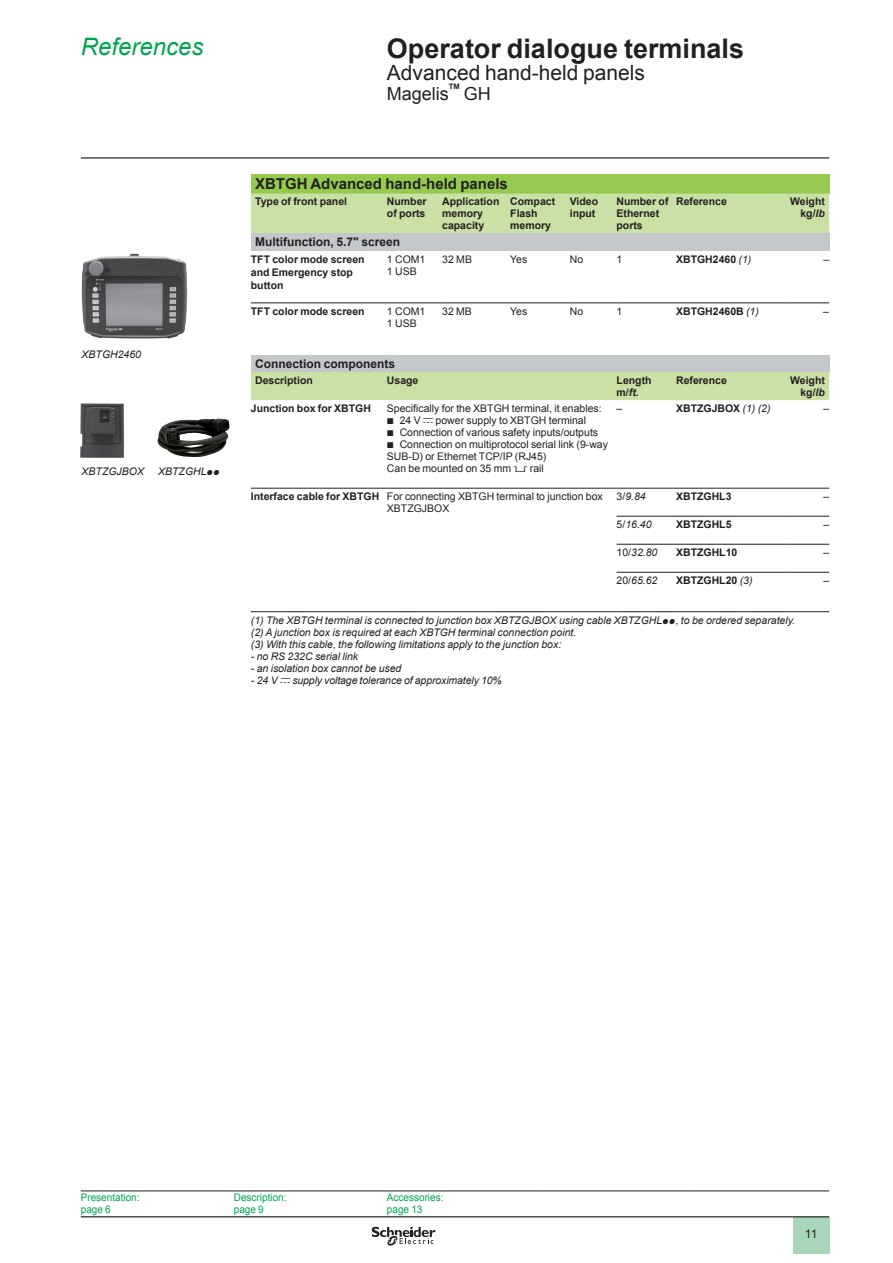
<style>
.page{position:relative;width:893px;height:1263px;background:#fff}
.page>*{position:absolute;margin:0;border:0;box-sizing:border-box;transform-origin:0 0}
.t1{font:700 27px "Arial";color:#231f20}
.t2{font:italic 24px "Arial";color:#00a54f}
.t3{font:21px "Arial";color:#231f20}
.t4{font:18px "Arial";color:#231f20}
.t5{font:700 15px "Arial";color:#231f20}
.t6{font:700 12px "Arial";color:#231f20}
.t7{font:12px "Arial";color:#231f20}
.t8{font:italic 10.5px/12px "Arial";color:#231f20}
.t9{font:700 10.5px/12px "Arial";color:#231f20}
.t10{font:10.5px/12px "Arial";color:#231f20}
.t11{font:10.5px/12px "Arial";color:#00a54f;scale:.95 1}
.t12{font:700 7.5px "Arial";color:#231f20}
.s1{font-family:"Graph Schneider"}
.s2{font-style:italic}
.s3{font-weight:400;font-style:italic}
.s4{font-weight:700}
.s5{font-style:normal}
</style>
<div class="page">
<hr style="left:81px;top:157px;width:748px;height:2px;background:#231f20">
<div style="left:793px;top:1217px;width:36px;height:37px;background:#a7d7b8"></div>
<hr style="left:81px;top:1216px;width:748px;height:1px;background:#231f20">
<svg style="left:372px;top:1226px;width:63px;height:20px"></svg>
<div style="left:251px;top:174px;width:578px;height:20px;background:#96ca4e"></div>
<div style="left:251px;top:194px;width:578px;height:40px;background:#c9e1a4"></div>
<div style="left:251px;top:234px;width:578px;height:17px;background:#c5c8cb"></div>
<hr style="left:251px;top:303px;width:136px;height:1px;background:#231f20">
<hr style="left:387px;top:303px;width:55px;height:1px;background:#231f20">
<hr style="left:442px;top:303px;width:68px;height:1px;background:#231f20">
<hr style="left:510px;top:303px;width:60px;height:1px;background:#231f20">
<hr style="left:570px;top:303px;width:47px;height:1px;background:#231f20">
<hr style="left:617px;top:303px;width:59px;height:1px;background:#231f20">
<hr style="left:676px;top:303px;width:111px;height:1px;background:#231f20">
<hr style="left:787px;top:303px;width:42px;height:1px;background:#231f20">
<div style="left:251px;top:355px;width:578px;height:17px;background:#c5c8cb"></div>
<div style="left:251px;top:372px;width:578px;height:28px;background:#c9e1a4"></div>
<svg style="left:251px;top:400px;width:578px;height:213px"></svg>
<hr style="left:251px;top:488px;width:136px;height:1px;background:#231f20">
<hr style="left:387px;top:488px;width:230px;height:1px;background:#231f20">
<hr style="left:617px;top:488px;width:59px;height:1px;background:#231f20">
<hr style="left:676px;top:488px;width:111px;height:1px;background:#231f20">
<hr style="left:787px;top:488px;width:42px;height:1px;background:#231f20">
<hr style="left:787px;top:516px;width:42px;height:1px;background:#231f20">
<hr style="left:787px;top:544px;width:42px;height:1px;background:#231f20">
<hr style="left:787px;top:572px;width:42px;height:1px;background:#231f20">
<hr style="left:676px;top:516px;width:111px;height:1px;background:#231f20">
<hr style="left:676px;top:544px;width:111px;height:1px;background:#231f20">
<hr style="left:676px;top:572px;width:111px;height:1px;background:#231f20">
<hr style="left:617px;top:572px;width:59px;height:1px;background:#231f20">
<hr style="left:617px;top:516px;width:59px;height:1px;background:#231f20">
<hr style="left:617px;top:544px;width:59px;height:1px;background:#231f20">
<hr style="left:251px;top:611px;width:136px;height:1px;background:#231f20">
<hr style="left:387px;top:611px;width:230px;height:1px;background:#231f20">
<hr style="left:617px;top:611px;width:59px;height:1px;background:#231f20">
<hr style="left:676px;top:611px;width:111px;height:1px;background:#231f20">
<hr style="left:787px;top:611px;width:42px;height:1px;background:#231f20">
<img style="left:82px;top:254px;width:106px;height:85px">
<img style="left:81px;top:403px;width:42px;height:55px">
<img style="left:157px;top:418px;width:73px;height:39px">
<hr style="left:693px;top:1191px;width:136px;height:1px;background:#231f20">
<hr style="left:81px;top:1191px;width:153px;height:1px;background:#231f20">
<hr style="left:234px;top:1191px;width:153px;height:1px;background:#231f20">
<hr style="left:387px;top:1191px;width:153px;height:1px;background:#231f20">
<hr style="left:540px;top:1191px;width:153px;height:1px;background:#231f20">
<svg style="left:514px;top:466px;width:13px;height:6px"></svg>
<h2 class="t2" style="left:81px;top:31px;width:124px">References</h2>
<h1 class="t1" style="left:387px;top:30px;width:359px">Operator dialogue terminals</h1>
<h3 class="t3" style="left:387px;top:59px;width:260px">Advanced hand-held panels</h3>
<h3 class="t4" style="left:387px;top:81px;width:64px">Magelis</h3>
<p class="t12" style="left:449px;top:82px;width:12px">TM</p>
<h3 class="t4" style="left:464px;top:81px;width:28px">GH</h3>
<p class="t8" style="left:82px;top:348px;width:61px">XBTGH2460</p>
<p class="t8" style="left:82px;top:465px;width:64px">XBTZGJBOX</p>
<p class="t8" style="left:158px;top:465px;width:63px">XBTZGHL<span class="s1">pp</span></p>
<h3 class="t5" style="left:255px;top:174px;width:254px">XBTGH Advanced hand-held panels</h3>
<p class="t9" style="left:255px;top:196px;width:93px">Type of front panel</p>
<p class="t9" style="left:387px;top:196px;width:41px">Number of ports</p>
<p class="t9" style="left:442px;top:196px;width:59px">Application memory capacity</p>
<p class="t9" style="left:510px;top:196px;width:46px">Compact<br>Flash memory</p>
<p class="t9" style="left:570px;top:196px;width:30px">Video input</p>
<p class="t9" style="left:617px;top:196px;width:53px">Number of<br>Ethernet ports</p>
<p class="t9" style="left:676px;top:196px;width:52px">Reference</p>
<p class="t9" style="left:790px;top:196px;width:36px;text-align:right">Weight kg/<span class="s2">lb</span></p>
<p class="t6" style="left:255px;top:234px;width:147px">Multifunction, 5.7" screen</p>
<p class="t9" style="left:251px;top:253px;width:115px;line-height:13.4px">TFT color mode screen and Emergency stop button</p>
<p class="t10" style="left:387px;top:253px;width:40px">1 COM1<br>1 USB</p>
<p class="t10" style="left:442px;top:253px;width:31px">32 MB</p>
<p class="t10" style="left:510px;top:253px;width:19px">Yes</p>
<p class="t10" style="left:570px;top:253px;width:15px">No</p>
<p class="t10" style="left:617px;top:253px;width:7px">1</p>
<p class="t9" style="left:676px;top:253px;width:77px">XBTGH2460 <span class="s3">(1)</span></p>
<p class="t10" style="left:823px;top:253px;width:7px">–</p>
<p class="t9" style="left:251px;top:305px;width:115px">TFT color mode screen</p>
<p class="t10" style="left:387px;top:305px;width:40px">1 COM1<br>1 USB</p>
<p class="t10" style="left:442px;top:305px;width:31px">32 MB</p>
<p class="t10" style="left:510px;top:305px;width:19px">Yes</p>
<p class="t10" style="left:570px;top:305px;width:15px">No</p>
<p class="t10" style="left:616px;top:305px;width:7px">1</p>
<p class="t9" style="left:676px;top:305px;width:84px">XBTGH2460B <span class="s3">(1)</span></p>
<p class="t10" style="left:823px;top:305px;width:7px">–</p>
<p class="t6" style="left:255px;top:356px;width:142px">Connection components</p>
<p class="t9" style="left:255px;top:375px;width:59px">Description</p>
<p class="t9" style="left:387px;top:375px;width:33px">Usage</p>
<p class="t9" style="left:617px;top:375px;width:36px">Length m/<span class="s2">ft.</span></p>
<p class="t9" style="left:676px;top:375px;width:52px">Reference</p>
<p class="t9" style="left:790px;top:375px;width:36px;text-align:right">Weight kg/<span class="s2">lb</span></p>
<p class="t9" style="left:251px;top:403px;width:122px">Junction box for XBTGH</p>
<p class="t10" style="left:387px;top:402px;width:223px">Specifically for the XBTGH terminal, it enables: <span class="s1">b</span> 24 V <span class="s1">c</span> power supply to XBTGH terminal<br><span class="s1">b</span> Connection of various safety inputs/outputs<br><span class="s1">b</span> Connection on multiprotocol serial link (9-way SUB-D) or Ethernet TCP/IP (RJ45)<br>Can be mounted on 35 mm</p>
<p class="t10" style="left:617px;top:402px;width:7px">–</p>
<p class="t9" style="left:676px;top:403px;width:96px">XBTZGJBOX <span class="s3">(1) (2)</span></p>
<p class="t10" style="left:823px;top:402px;width:7px">–</p>
<p class="t10" style="left:530px;top:462px;width:15px">rail</p>
<p class="t10" style="left:387px;top:490px;width:217px;text-indent:-136px"><span class="s4">Interface cable for XBTGH</span> For connecting XBTGH terminal to junction box<br>XBTZGJBOX</p>
<p class="t8" style="left:617px;top:490px;width:31px"><span class="s5">3/</span>9. 84</p>
<p class="t9" style="left:676px;top:491px;width:57px">XBTZGHL3</p>
<p class="t10" style="left:823px;top:490px;width:7px">–</p>
<p class="t8" style="left:617px;top:518px;width:37px"><span class="s5">5/</span>16.40</p>
<p class="t9" style="left:676px;top:519px;width:57px">XBTZGHL5</p>
<p class="t10" style="left:823px;top:518px;width:7px">–</p>
<p class="t8" style="left:617px;top:546px;width:42px"><span class="s5">10/</span>32. 80</p>
<p class="t9" style="left:676px;top:547px;width:63px">XBTZGHL10</p>
<p class="t10" style="left:823px;top:546px;width:7px">–</p>
<p class="t8" style="left:617px;top:574px;width:42px"><span class="s5">20/</span>65. 62</p>
<p class="t9" style="left:676px;top:575px;width:78px">XBTZGHL20 <span class="s3">(3)</span></p>
<p class="t10" style="left:823px;top:574px;width:7px">–</p>
<p class="t8" style="left:251px;top:614px;width:544px">(1) The XBTGH terminal is connected to junction box XBTZGJBOX using cable XBTZGHL<span class="s1">pp</span>, to be ordered separately. (2) A junction box is required at each XBTGH terminal connection point.<br>(3) With this cable, the following limitations apply to the junction box:</p>
<p class="t8" style="left:251px;top:650px;width:109px">- no RS 232C serial link</p>
<p class="t8" style="left:251px;top:662px;width:152px">- an isolation box cannot be used</p>
<p class="t8" style="left:251px;top:674px;width:253px">- 24 V <span class="s1">c</span> supply voltage tolerance of approximately 10%</p>
<p class="t11" style="left:81px;top:1191px;width:63px">Presentation: page 6</p>
<p class="t11" style="left:234px;top:1191px;width:57px">Description: page 9</p>
<p class="t11" style="left:387px;top:1191px;width:61px">Accessories: page 13</p>
<p class="t7" style="left:805px;top:1226px;width:14px">11</p>
</div>
